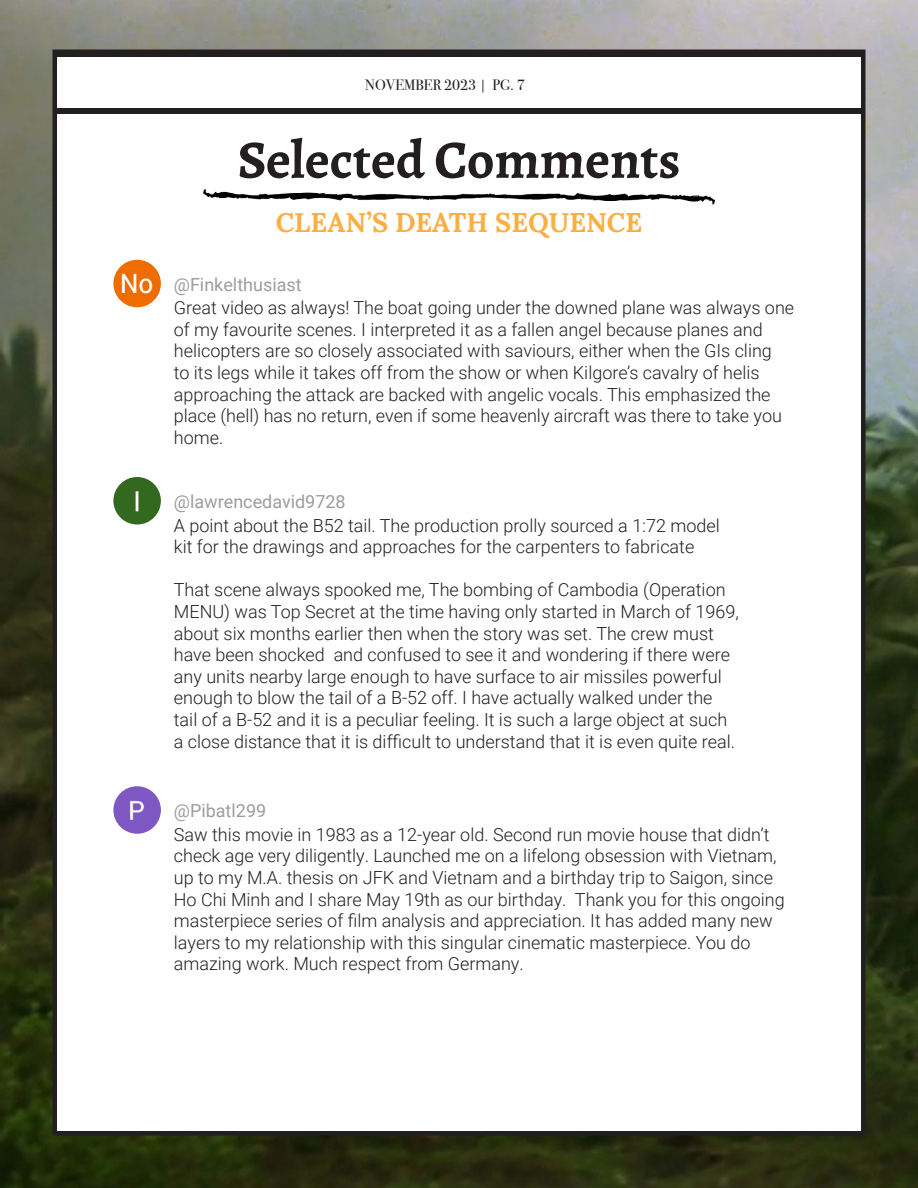
<style>
.page{position:relative;width:918px;height:1188px;background:#fff}
.page>*{position:absolute;margin:0;border:0;box-sizing:border-box;transform-origin:0 0}
.t1{font:700 54px "Alegreya";color:#231f20}
.t2{font:700 27px "Lora";color:#fbae44}
.t3{font:300 18px/21.6px "Roboto";color:#231f20}
.t4{font:18px "Roboto";color:#9b9da0}
.t5{font:15px "Bodoni Svty Two ITCTT";color:#231f20}
</style>
<div class="page">
<img style="left:0;top:0;width:918px;height:1188px">
<div style="left:55px;top:52px;width:808px;height:1081px;background:#fff"></div>
<img style="left:113px;top:260px;width:48px;height:47px;border-radius:24px">
<img style="left:113px;top:786px;width:48px;height:48px;border-radius:24px">
<img style="left:113px;top:477px;width:48px;height:48px;border-radius:24px">
<div style="left:54px;top:51px;width:810px;height:6px;background:#231f20"></div>
<div style="left:54px;top:108px;width:810px;height:6px;background:#231f20"></div>
<img style="left:203px;top:190px;width:512px;height:15px">
<p class="t5" style="left:365px;top:73px;width:161px">NOVEMBER 2023 | PG. 7</p>
<p class="t1" style="left:238px;top:123px;width:444px">Selected Comments</p>
<p class="t2" style="left:276px;top:199px;width:368px">CLEAN’S DEATH SEQUENCE</p>
<p class="t4" style="left:174px;top:272px;width:129px">@Finkelthusiast</p>
<p class="t3" style="left:174px;top:296px;width:622px">Great video as always! The boat going under the downed plane was always one of my favourite scenes. I interpreted it as a fallen angel because planes and helicopters are so closely associated with saviours, either when the GIs cling<br>to its legs while it takes off from the show or when Kilgore’s cavalry of helis approaching the attack are backed with angelic vocals. This emphasized the place (hell) has no return, even if some heavenly aircraft was there to take you home.</p>
<p class="t4" style="left:174px;top:489px;width:173px">@lawrencedavid9728</p>
<p class="t3" style="left:174px;top:514px;width:547px">A point about the B52 tail. The production prolly sourced a 1:72 model kit for the drawings and approaches for the carpenters to fabricate</p>
<p class="t3" style="left:174px;top:578px;width:567px">That scene always spooked me, The bombing of Cambodia (Operation MENU) was Top Secret at the time having only started in March of 1969, about six months earlier then when the story was set. The crew must have been shocked and confused to see it and wondering if there were any units nearby large enough to have surface to air missiles powerful enough to blow the tail of a B-52 off. I have actually walked under the tail of a B-52 and it is a peculiar feeling. It is such a large object at such a close distance that it is difficult to understand that it is even quite real.</p>
<p class="t4" style="left:174px;top:798px;width:94px">@Pibatl299</p>
<p class="t3" style="left:174px;top:823px;width:612px">Saw this movie in 1983 as a 12-year old. Second run movie house that didn’t check age very diligently. Launched me on a lifelong obsession with Vietnam, up to my M.A. thesis on JFK and Vietnam and a birthday trip to Saigon, since Ho Chi Minh and I share May 19th as our birthday. Thank you for this ongoing masterpiece series of film analysis and appreciation. It has added many new layers to my relationship with this singular cinematic masterpiece. You do amazing work. Much respect from Germany.</p>
</div>
